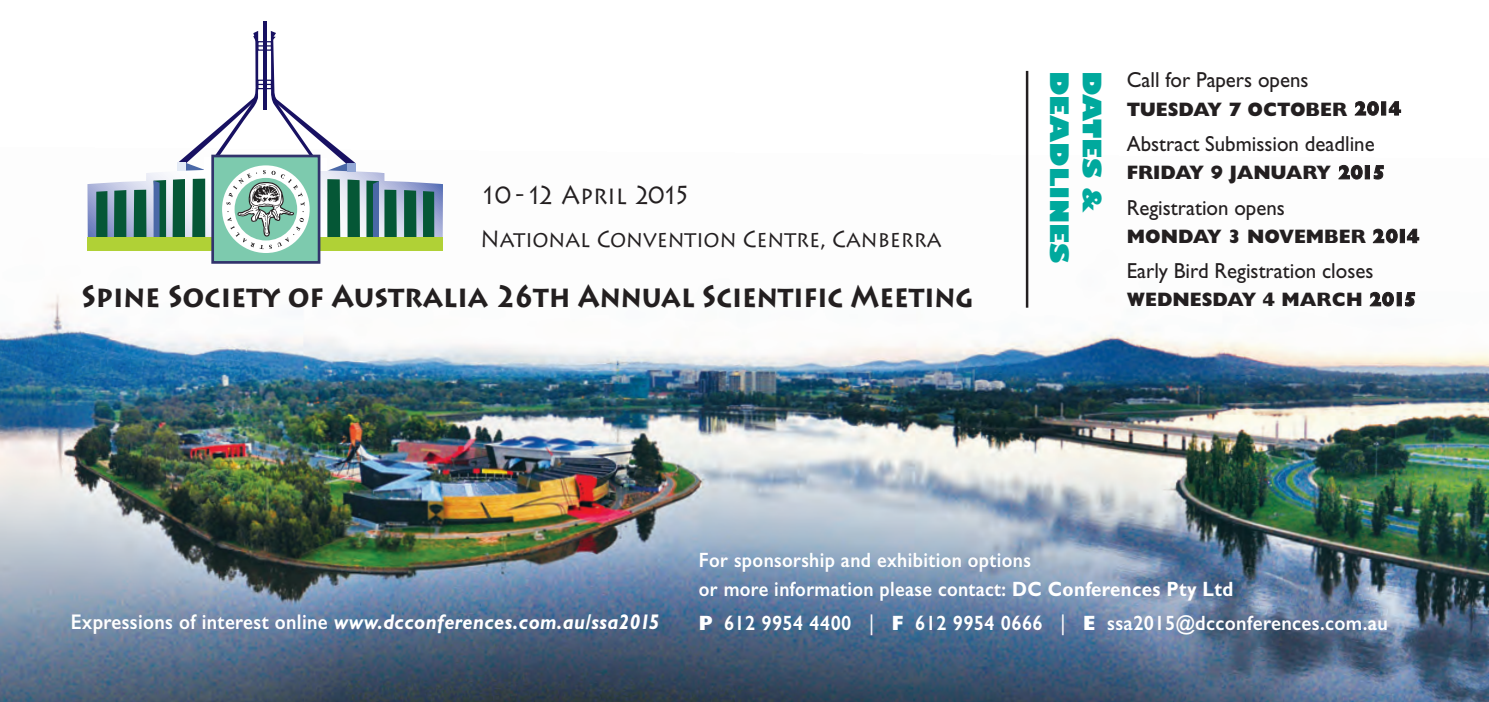
<style>
.page{position:relative;width:1489px;height:702px;background:#fff}
.page>*{position:absolute;margin:0;border:0;box-sizing:border-box;transform-origin:0 0}
.t1{font:700 30.5px "Lithos Pro";color:#231f20;scale:.9 1}
.t2{font:25.75px "Lithos Pro";letter-spacing:-.1em;color:#231f20;scale:.9 1}
.t3{font:800 25px "Gill Sans";color:#00a99d;scale:1.1 1}
.t4{font:23.25px "Lithos Pro";color:#231f20;scale:.9 1}
.t5{font:21.75px "Gill Sans";color:#231f20;scale:.96 1}
.t6{font:italic 700 21.25px "Gill Sans";letter-spacing:.02em;color:#fff;scale:.94 1}
.t7{font:600 20.75px/29px "Gill Sans";letter-spacing:.02em;color:#fff;scale:.9 1}
.t8{font:600 20.75px "Gill Sans";letter-spacing:.02em;color:#fff;scale:.93 1}
.t9{font:800 19.5px "Gill Sans";color:#231f20;scale:.96 1}
.s1{font-weight:600;font-style:normal}
.s2{font-weight:700}
.s3{font-weight:800}
.s4{font-weight:400}
</style>
<div class="page">
<img style="left:0;top:147px;width:1488px;height:555px">
<hr style="left:263px;top:22px;width:3px;height:87px;background:#181162">
<div style="left:87px;top:237px;width:356px;height:13px;background:#b0d136"></div>
<div style="left:213px;top:156px;width:106px;height:106px;background:#7dcaae"></div>
<div style="left:211px;top:155px;width:109px;height:109px;border:3px solid #32336c"></div>
<svg style="left:87px;top:31px;width:356px;height:218px"></svg>
<hr style="left:1025px;top:71px;width:3px;height:237px;background:#231f20">
<p class="t2" style="left:480px;top:180px;width:235px">10 - 12 April 2015</p>
<p class="t4" style="left:480px;top:225px;width:513px">National Convention Centre, Canberra</p>
<h1 class="t1" style="left:81px;top:279px;width:992px">Spine Society of Australia 26th Annual Scientific Meeting</h1>
<p class="t3" style="left:1068px;top:71px;width:176px;rotate:90deg">DEADLINES</p>
<p class="t3" style="left:1101px;top:71px;width:131px;rotate:90deg">DATES &amp;</p>
<p class="t5" style="left:1126px;top:72px;width:191px">Call for Papers opens</p>
<p class="t9" style="left:1126px;top:101px;width:287px">TUESDAY 7 OCTOBER 2014</p>
<p class="t5" style="left:1126px;top:135px;width:260px">Abstract Submission deadline</p>
<p class="t9" style="left:1126px;top:165px;width:270px">FRIDAY 9 JANUARY 2015</p>
<p class="t5" style="left:1126px;top:199px;width:166px">Registration opens</p>
<p class="t9" style="left:1126px;top:229px;width:306px">MONDAY 3 NOVEMBER 2014</p>
<p class="t5" style="left:1126px;top:262px;width:258px">Early Bird Registration closes</p>
<p class="t9" style="left:1126px;top:292px;width:303px">WEDNESDAY 4 MARCH 2015</p>
<p class="t6" style="left:71px;top:614px;width:627px"><span class="s1">Expressions of interest online</span> www.dcconferences.com.au/ssa2015</p>
<p class="t7" style="left:698px;top:545px;width:595px">For sponsorship and exhibition options<br>or more information please contact: <span class="s2">DC Conferences Pty Ltd</span></p>
<p class="t8" style="left:698px;top:610px;width:742px"><span class="s3">P</span> 612 9954 4400 <span class="s4">|</span> <span class="s3">F</span> 612 9954 0666 <span class="s4">|</span> <span class="s3">E</span> ssa2015@dcconferences.com.au</p>
</div>
